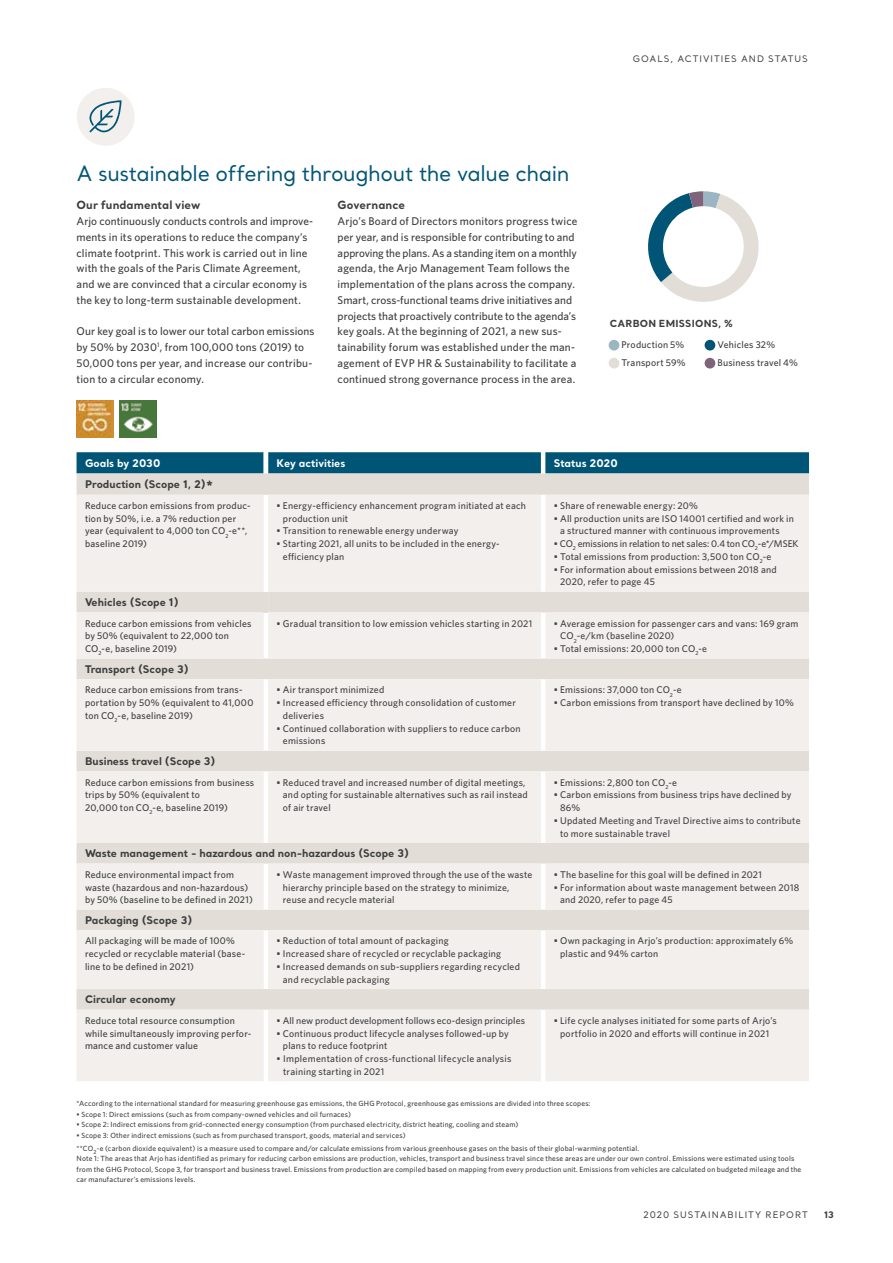
<style>
.page{position:relative;width:893px;height:1263px;background:#fff}
.page>*{position:absolute;margin:0;border:0;box-sizing:border-box;transform-origin:0 0}
.t1{font:21px "Santral";letter-spacing:-.02em;color:#005576}
.t2{font:500 11.25px/15.8px "Whitney";letter-spacing:.015em;color:#3b3d3e}
.t3{font:700 11.25px "Santral";letter-spacing:.01em;color:#3b3d3e}
.t4{font:700 10.5px "Santral";color:#3b3d3e}
.t5{font:700 10.5px "Santral";color:#fff}
.t6{font:500 9.75px/12.8px "Whitney";letter-spacing:.02em;color:#414042}
.t7{font:500 9.75px/12.8px "Whitney";letter-spacing:.02em;color:#3b3d3e}
.t8{font:500 9.75px "Whitney";letter-spacing:-.005em;color:#414042}
.t9{font:700 9.75px "Santral";letter-spacing:.025em;color:#3b3d3e}
.t10{font:9px "Santral";letter-spacing:.105em;color:#3b3d3e}
.t11{font:700 9px "Santral";color:#3b3d3e}
.t12{font:500 7.5px/10.5px "Whitney";letter-spacing:.025em;color:#414042}
</style>
<div class="page">
<div style="left:77px;top:452px;width:732px;height:21px;background:#005576"></div>
<svg style="left:77px;top:473px;width:732px;height:22px;background:#e0dcd6"></svg>
<svg style="left:77px;top:495px;width:732px;height:586px;background:#efebe7"></svg>
<hr style="left:264px;top:592px;width:4px;height:20px;background:#e3ddd7">
<div style="left:609px;top:340px;width:10px;height:10px;background:#9bb6c2;border-radius:50%"></div>
<div style="left:609px;top:358px;width:10px;height:10px;background:#e3ddd7;border-radius:50%"></div>
<div style="left:705px;top:340px;width:10px;height:10px;background:#005576;border-radius:50%"></div>
<div style="left:705px;top:358px;width:10px;height:10px;background:#7e637b;border-radius:50%"></div>
<div style="left:77px;top:88px;width:58px;height:58px;background:#f2efec;border-radius:50%"></div>
<svg style="left:89px;top:100px;width:33px;height:32px"></svg>
<svg style="left:648px;top:191px;width:111px;height:111px"></svg>
<div style="left:663px;top:206px;width:81px;height:81px;background:#fff;border-radius:50%"></div>
<img style="left:77px;top:400px;width:36px;height:37px">
<img style="left:120px;top:400px;width:36px;height:37px">
<p class="t10" style="left:633px;top:53px;width:177px">GOALS, ACTIVITIES AND STATUS</p>
<h1 class="t1" style="left:77px;top:160px;width:494px">A sustainable offering throughout the value chain</h1>
<p class="t3" style="left:77px;top:197px;width:125px">Our fundamental view</p>
<p class="t2" style="left:77px;top:213px;width:238px">Arjo continuously conducts controls and improve&shy;ments in its operations to reduce the company’s climate footprint. This work is carried out in line with the goals of the Paris Climate Agreement, and we are convinced that a circular economy is the key to long-term sustainable development.</p>
<p class="t2" style="left:77px;top:323px;width:239px">Our key goal is to lower our total carbon emissions by 50% by 2030<sup>1</sup>, from 100,000 tons (2019) to 50,000 tons per year, and increase our contribu&shy;tion to a circular economy.</p>
<p class="t3" style="left:338px;top:197px;width:69px">Governance</p>
<p class="t2" style="left:338px;top:213px;width:241px">Arjo’s Board of Directors monitors progress twice per year, and is responsible for contributing to and approving the plans. As a standing item on a monthly agenda, the Arjo Management Team follows the implementation of the plans across the company.<br>Smart, cross-functional teams drive initiatives and projects that proactively contribute to the agenda’s key goals. At the beginning of 2021, a new sus&shy;tainability forum was established under the man&shy;agement of EVP HR &amp; Sustainability to facilitate a continued strong governance process in the area.</p>
<p class="t9" style="left:610px;top:317px;width:125px">CARBON EMISSIONS, %</p>
<p class="t7" style="left:621px;top:336px;width:66px;line-height:18px">Production 5%<br>Transport 59%</p>
<p class="t7" style="left:717px;top:336px;width:82px;line-height:18px">Vehicles 32%<br>Business travel 4%</p>
<p class="t5" style="left:85px;top:456px;width:77px">Goals by 2030</p>
<p class="t5" style="left:277px;top:456px;width:70px">Key activities</p>
<p class="t5" style="left:554px;top:456px;width:65px">Status 2020</p>
<p class="t4" style="left:85px;top:477px;width:130px">Production (Scope 1, 2)*</p>
<p class="t7" style="left:85px;top:499px;width:167px">Reduce carbon emissions from produc&shy;tion by 50%, i.e. a 7% reduction per year (equivalent to 4,000 ton CO<sub>2</sub>-e**, baseline 2019)</p>
<p class="t6" style="left:283px;top:499px;width:245px;text-indent:-6px">• Energy-efficiency enhancement program initiated at each production unit</p>
<p class="t6" style="left:554px;top:499px;width:146px">• Share of renewable energy: 20%</p>
<p class="t6" style="left:560px;top:512px;width:235px;text-indent:-6px">• All production units are ISO 14001 certified and work in a structured manner with continuous improvements</p>
<p class="t8" style="left:554px;top:537px;width:246px">• CO<sub>2</sub> emissions in relation to net sales: 0.4 ton CO<sub>2</sub>-e*/MSEK</p>
<p class="t6" style="left:554px;top:550px;width:219px">• Total emissions from production: 3,500 ton CO<sub>2</sub>-e</p>
<p class="t6" style="left:560px;top:563px;width:218px;text-indent:-6px">• For information about emissions between 2018 and<br>2020, refer to page 45</p>
<p class="t6" style="left:277px;top:524px;width:183px">• Transition to renewable energy underway</p>
<p class="t6" style="left:283px;top:537px;width:218px;text-indent:-6px">• Starting 2021, all units to be included in the energy&shy;efficiency plan</p>
<p class="t4" style="left:85px;top:595px;width:95px">Vehicles (Scope 1)</p>
<p class="t7" style="left:85px;top:617px;width:168px">Reduce carbon emissions from vehicles by 50% (equivalent to 22,000 ton<br>CO<sub>2</sub>-e, baseline 2019)</p>
<p class="t6" style="left:277px;top:617px;width:257px">• Gradual transition to low emission vehicles starting in 2021</p>
<p class="t6" style="left:560px;top:617px;width:240px;text-indent:-6px">• Average emission for passenger cars and vans: 169 gram<br>CO<sub>2</sub>-e/km (baseline 2020)</p>
<p class="t6" style="left:554px;top:642px;width:155px">• Total emissions: 20,000 ton CO<sub>2</sub>-e</p>
<p class="t4" style="left:85px;top:662px;width:105px">Transport (Scope 3)</p>
<p class="t7" style="left:85px;top:683px;width:170px">Reduce carbon emissions from trans&shy;portation by 50% (equivalent to 41,000 ton CO<sub>2</sub>-e, baseline 2019)</p>
<p class="t6" style="left:277px;top:683px;width:109px">• Air transport minimized</p>
<p class="t6" style="left:283px;top:696px;width:234px;text-indent:-6px">• Increased efficiency through consolidation of customer deliveries</p>
<p class="t6" style="left:283px;top:722px;width:239px;text-indent:-6px">• Continued collaboration with suppliers to reduce carbon emissions</p>
<p class="t6" style="left:554px;top:683px;width:129px">• Emissions: 37,000 ton CO<sub>2</sub>-e</p>
<p class="t6" style="left:554px;top:696px;width:242px">• Carbon emissions from transport have declined by 10%</p>
<p class="t4" style="left:85px;top:754px;width:132px">Business travel (Scope 3)</p>
<p class="t7" style="left:85px;top:776px;width:171px">Reduce carbon emissions from business trips by 50% (equivalent to<br>20,000 ton CO<sub>2</sub>-e, baseline 2019)</p>
<p class="t6" style="left:283px;top:776px;width:246px;text-indent:-6px">• Reduced travel and increased number of digital meetings, and opting for sustainable alternatives such as rail instead of air travel</p>
<p class="t6" style="left:554px;top:776px;width:125px">• Emissions: 2,800 ton CO<sub>2</sub>-e</p>
<p class="t6" style="left:560px;top:788px;width:233px;text-indent:-6px">• Carbon emissions from business trips have declined by<br>86%</p>
<p class="t6" style="left:560px;top:814px;width:242px;text-indent:-6px">• Updated Meeting and Travel Directive aims to contribute to more sustainable travel</p>
<p class="t4" style="left:85px;top:846px;width:325px">Waste management - hazardous and non-hazardous (Scope 3)</p>
<p class="t7" style="left:85px;top:868px;width:169px">Reduce environmental impact from waste (hazardous and non-hazardous) by 50% (baseline to be defined in 2021)</p>
<p class="t6" style="left:283px;top:868px;width:251px;text-indent:-6px">• Waste management improved through the use of the waste hierarchy principle based on the strategy to minimize, reuse and recycle material</p>
<p class="t6" style="left:554px;top:868px;width:210px">• The baseline for this goal will be defined in 2021</p>
<p class="t6" style="left:560px;top:880px;width:241px;text-indent:-6px">• For information about waste management between 2018 and 2020, refer to page 45</p>
<p class="t4" style="left:85px;top:913px;width:109px">Packaging (Scope 3)</p>
<p class="t7" style="left:85px;top:934px;width:162px">All packaging will be made of 100% recycled or recyclable material (base&shy;line to be defined in 2021)</p>
<p class="t6" style="left:277px;top:934px;width:173px">• Reduction of total amount of packaging</p>
<p class="t6" style="left:277px;top:947px;width:226px">• Increased share of recycled or recyclable packaging</p>
<p class="t6" style="left:283px;top:960px;width:239px;text-indent:-6px">• Increased demands on sub-suppliers regarding recycled and recyclable packaging</p>
<p class="t4" style="left:85px;top:992px;width:92px">Circular economy</p>
<p class="t7" style="left:85px;top:1014px;width:168px">Reduce total resource consumption while simultaneously improving perfor&shy;mance and customer value</p>
<p class="t6" style="left:277px;top:1014px;width:250px">• All new product development follows eco-design principles</p>
<p class="t6" style="left:283px;top:1027px;width:228px;text-indent:-6px">• Continuous product lifecycle analyses followed-up by plans to reduce footprint</p>
<p class="t6" style="left:283px;top:1052px;width:230px;text-indent:-6px">• Implementation of cross-functional lifecycle analysis training starting in 2021</p>
<p class="t6" style="left:560px;top:934px;width:235px;text-indent:-6px">• Own packaging in Arjo’s production: approximately 6% plastic and 94% carton</p>
<p class="t6" style="left:554px;top:1014px;width:225px;text-align:center">• Life cycle analyses initiated for some parts of Arjo’s portfolio in 2020 and efforts will continue in 2021</p>
<p class="t12" style="left:77px;top:1098px;width:516px">*According to the international standard for measuring greenhouse gas emissions, the GHG Protocol, greenhouse gas emissions are divided into three scopes:</p>
<p class="t12" style="left:77px;top:1109px;width:276px">• Scope 1: Direct emissions (such as from company-owned vehicles and oil furnaces)</p>
<p class="t12" style="left:77px;top:1119px;width:443px">• Scope 2: Indirect emissions from grid-connected energy consumption (from purchased electricity, district heating, cooling and steam)</p>
<p class="t12" style="left:77px;top:1129px;width:564px;line-height:12.8px">• Scope 3: Other indirect emissions (such as from purchased transport, goods, material and services)<br>**CO<sub>2</sub>-e (carbon dioxide equivalent) is a measure used to compare and/or calculate emissions from various greenhouse gases on the basis of their global-warming potential.</p>
<p class="t12" style="left:77px;top:1153px;width:726px">Note 1: The areas that Arjo has identified as primary for reducing carbon emissions are production, vehicles, transport and business travel since these areas are under our own control. Emissions were estimated using tools from the GHG Protocol, Scope 3, for transport and business travel. Emissions from production are compiled based on mapping from every production unit. Emissions from vehicles are calculated on budgeted mileage and the car manufacturer’s emissions levels.</p>
<p class="t10" style="left:643px;top:1208px;width:166px">2020 SUSTAINABILITY REPORT</p>
<p class="t11" style="left:824px;top:1208px;width:11px">13</p>
</div>
